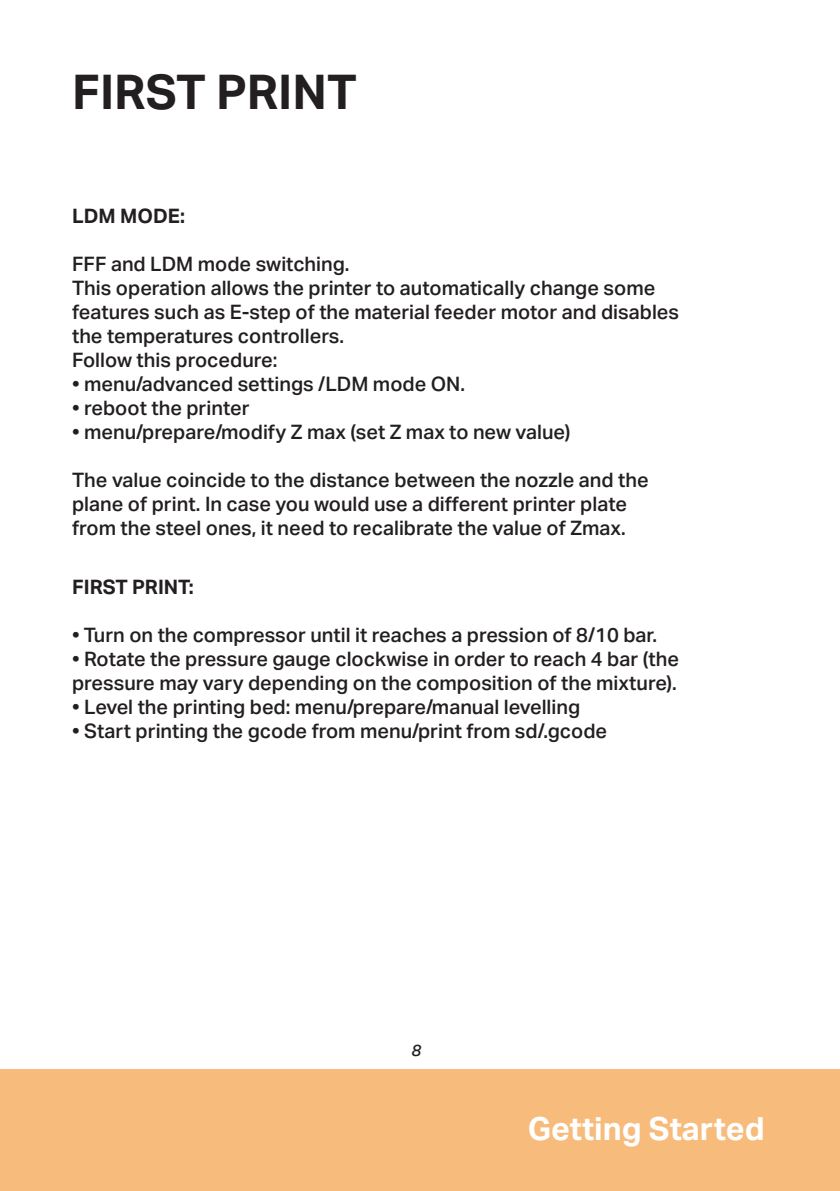
<style>
.page{position:relative;width:840px;height:1191px;background:#fff}
.page>*{position:absolute;margin:0;border:0;box-sizing:border-box;transform-origin:0 0}
.t1{font:700 48px "Aktiv Grotesk";color:#231f20}
.t2{font:700 32px "Aktiv Grotesk";color:#fff}
.t3{font:500 20px/24px "Aktiv Grotesk";color:#231f20}
.t4{font:700 20px "Aktiv Grotesk";color:#231f20}
.t5{font:italic 500 16px "Aktiv Grotesk";color:#231f20}
</style>
<div class="page">
<div style="left:0;top:1069px;width:839px;height:122px;background:#f7bc7c"></div>
<h1 class="t1" style="left:72px;top:63px;width:286px">FIRST PRINT</h1>
<p class="t4" style="left:72px;top:203px;width:114px">LDM MODE:</p>
<p class="t3" style="left:72px;top:251px;width:608px">FFF and LDM mode switching.<br>This operation allows the printer to automatically change some features such as E-step of the material feeder motor and disables the temperatures controllers.<br>Follow this procedure:</p>
<p class="t3" style="left:72px;top:371px;width:394px">• menu/advanced settings /LDM mode ON.</p>
<p class="t3" style="left:72px;top:395px;width:179px">• reboot the printer</p>
<p class="t3" style="left:72px;top:419px;width:499px">• menu/prepare/modify Z max (set Z max to new value)</p>
<p class="t3" style="left:72px;top:467px;width:578px">The value coincide to the distance between the nozzle and the plane of print. In case you would use a different printer plate from the steel ones, it need to recalibrate the value of Zmax.</p>
<p class="t4" style="left:72px;top:574px;width:123px">FIRST PRINT:</p>
<p class="t3" style="left:72px;top:622px;width:586px">• Turn on the compressor until it reaches a pression of 8/10 bar.</p>
<p class="t3" style="left:72px;top:646px;width:608px">• Rotate the pressure gauge clockwise in order to reach 4 bar (the pressure may vary depending on the composition of the mixture).</p>
<p class="t3" style="left:72px;top:694px;width:509px">• Level the printing bed: menu/prepare/manual levelling</p>
<p class="t3" style="left:72px;top:718px;width:536px">• Start printing the gcode from menu/print from sd/.gcode</p>
<p class="t5" style="left:411px;top:1041px;width:6px">8</p>
<h2 class="t2" style="left:527px;top:1108px;width:238px">Getting Started</h2>
</div>
